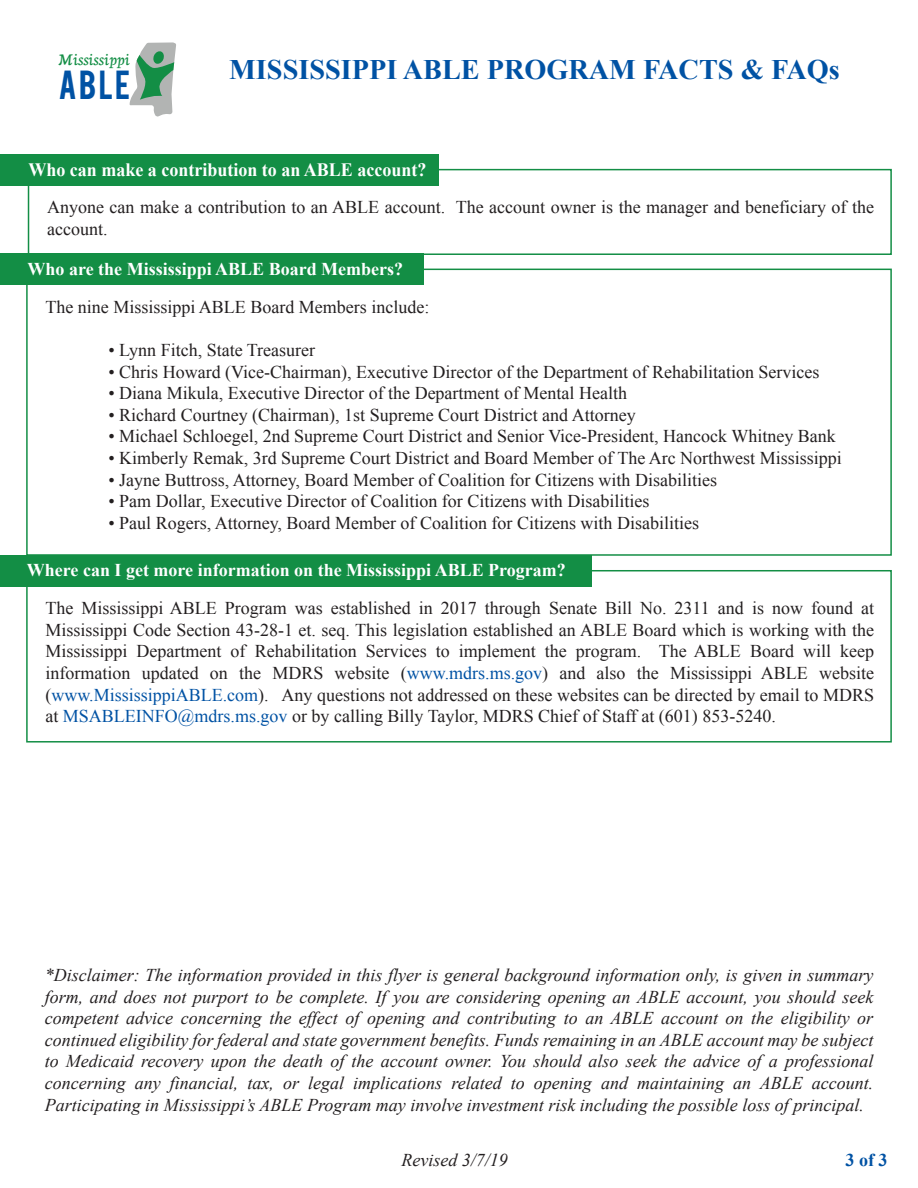
<style>
.page{position:relative;width:918px;height:1188px;background:#fff}
.page>*{position:absolute;margin:0;border:0;box-sizing:border-box;transform-origin:0 0}
.t1{font:31.95px "Bebas";color:#0052a4}
.t2{font:700 28.2px "Times New Roman";color:#0052a4}
.t3{font:700 18.9px "Times New Roman";color:#fff;scale:.96 1}
.t4{font:18px/21.6px "Times New Roman";color:#231f20;text-align:justify}
.t5{font:italic 18px/21.6px "Times New Roman";color:#231f20;text-align:justify}
.t6{font:700 18px "Times New Roman";color:#fff}
.t7{font:700 18px "Times New Roman";color:#0052a4}
.t8{font:17.4px "Neuton Cursive";color:#138e45}
.s1{color:#0052a4}
</style>
<div class="page">
<svg style="left:130px;top:42px;width:46px;height:75px"></svg>
<div style="left:0;top:254px;width:424px;height:31px;background:#138e45"></div>
<div style="left:26px;top:269px;width:866px;height:287px;border:2px solid #138e45"></div>
<div style="left:0;top:555px;width:591px;height:31px;background:#138e45"></div>
<div style="left:26px;top:570px;width:866px;height:173px;border:2px solid #138e45"></div>
<div style="left:0;top:154px;width:439px;height:31px;background:#138e45"></div>
<div style="left:28px;top:169px;width:864px;height:86px;border:2px solid #138e45"></div>
<p class="t8" style="left:58px;top:50px;width:73px">Mississippi</p>
<h1 class="t1" style="left:58px;top:62px;width:73px">ABLE</h1>
<h2 class="t2" style="left:229px;top:51px;width:612px">MISSISSIPPI ABLE PROGRAM FACTS &amp; FAQs</h2>
<p class="t3" style="left:28px;top:156px;width:416px">Who can make a contribution to an ABLE account?</p>
<p class="t4" style="left:47px;top:196px;width:829px">Anyone can make a contribution to an ABLE account. The account owner is the manager and beneficiary of the account.</p>
<p class="t6" style="left:28px;top:256px;width:377px">Who are the Mississippi ABLE Board Members?</p>
<p class="t4" style="left:45px;top:296px;width:385px">The nine Mississippi ABLE Board Members include:</p>
<p class="t4" style="left:108px;top:339px;width:208px">• Lynn Fitch, State Treasurer</p>
<p class="t4" style="left:108px;top:360px;width:713px">• Chris Howard (Vice-Chairman), Executive Director of the Department of Rehabilitation Services</p>
<p class="t4" style="left:108px;top:382px;width:520px">• Diana Mikula, Executive Director of the Department of Mental Health</p>
<p class="t4" style="left:108px;top:404px;width:529px">• Richard Courtney (Chairman), 1st Supreme Court District and Attorney</p>
<p class="t4" style="left:108px;top:425px;width:729px">• Michael Schloegel, 2nd Supreme Court District and Senior Vice-President, Hancock Whitney Bank</p>
<p class="t4" style="left:108px;top:447px;width:735px">• Kimberly Remak, 3rd Supreme Court District and Board Member of The Arc Northwest Mississippi</p>
<p class="t4" style="left:108px;top:468px;width:610px">• Jayne Buttross, Attorney, Board Member of Coalition for Citizens with Disabilities</p>
<p class="t4" style="left:108px;top:490px;width:543px">• Pam Dollar, Executive Director of Coalition for Citizens with Disabilities</p>
<p class="t4" style="left:108px;top:512px;width:592px">• Paul Rogers, Attorney, Board Member of Coalition for Citizens with Disabilities</p>
<p class="t6" style="left:27px;top:558px;width:540px">Where can I get more information on the Mississippi ABLE Program?</p>
<p class="t4" style="left:45px;top:597px;width:830px">The Mississippi ABLE Program was established in 2017 through Senate Bill No. 2311 and is now found at Mississippi Code Section 43-28-1 et. seq. This legislation established an ABLE Board which is working with the Mississippi Department of Rehabilitation Services to implement the program. The ABLE Board will keep information updated on the MDRS website (<span class="s1">www.mdrs.ms.gov</span>) and also the Mississippi ABLE website (<span class="s1">www.MississippiABLE.com</span>). Any questions not addressed on these websites can be directed by email to MDRS at <span class="s1">MSABLEINFO@mdrs.ms.gov</span> or by calling Billy Taylor, MDRS Chief of Staff at (601) 853-5240.</p>
<p class="t5" style="left:45px;top:964px;width:830px">*Disclaimer: The information provided in this flyer is general background information only, is given in summary form, and does not purport to be complete. If you are considering opening an ABLE account, you should seek competent advice concerning the effect of opening and contributing to an ABLE account on the eligibility or continued eligibility for federal and state government benefits. Funds remaining in an ABLE account may be subject to Medicaid recovery upon the death of the account owner. You should also seek the advice of a professional concerning any financial, tax, or legal implications related to opening and maintaining an ABLE account.<br>Participating in Mississippi’s ABLE Program may involve investment risk including the possible loss of principal.</p>
<p class="t5" style="left:401px;top:1149px;width:108px">Revised 3/7/19</p>
<p class="t7" style="left:846px;top:1148px;width:43px">3 of 3</p>
</div>
